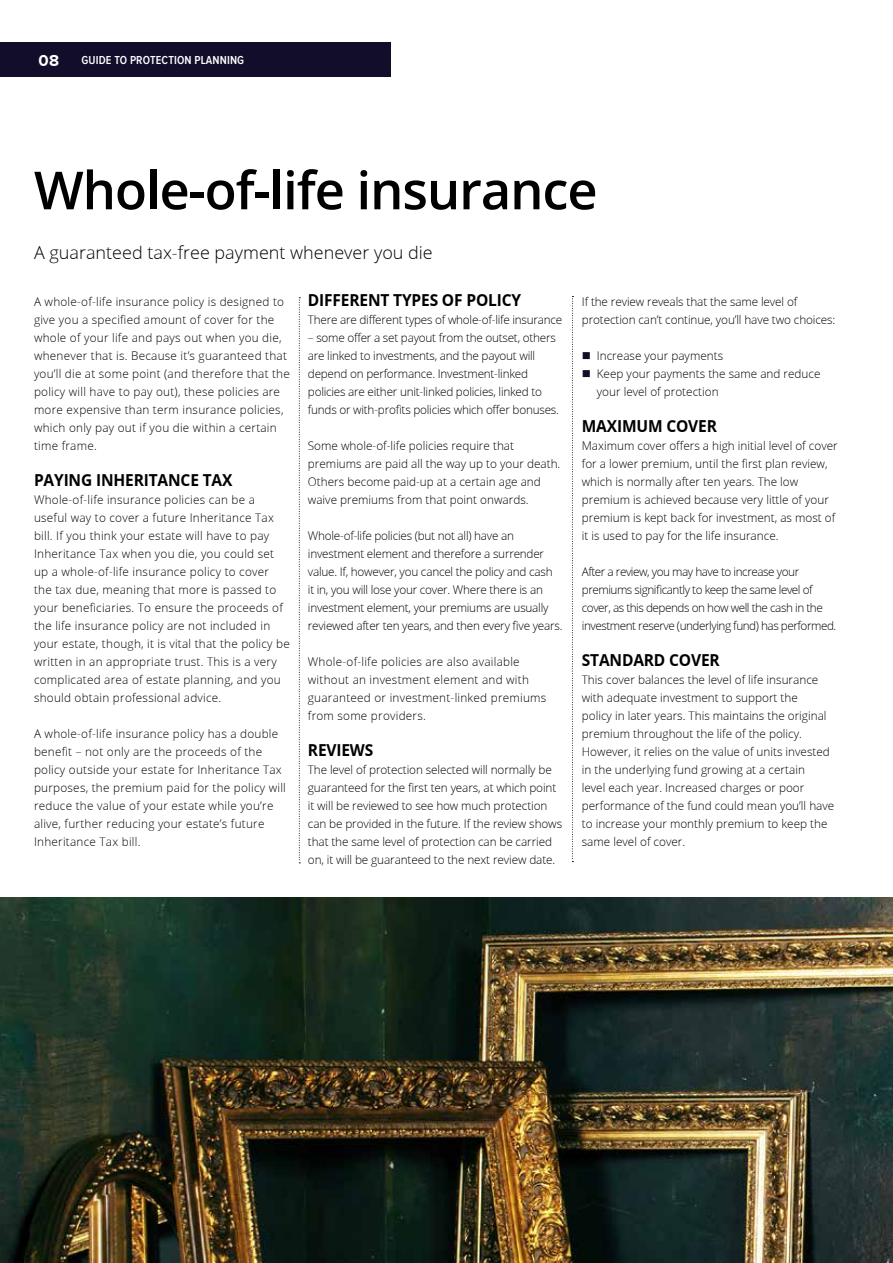
<style>
.page{position:relative;width:893px;height:1263px;background:#fff}
.page>*{position:absolute;margin:0;border:0;box-sizing:border-box;transform-origin:0 0}
.t1{font:600 52.5px "Open Sans";letter-spacing:-.02em;color:#000}
.t2{font:300 18px "Open Sans";color:#000}
.t3{font:700 16.5px "Open Sans";letter-spacing:-.01em;color:#000;scale:.94 1}
.t4{font:700 16.5px "Proxima Nova";color:#fff}
.t5{font:300 12px/18px "Open Sans";letter-spacing:.02em;color:#000}
.t6{font:300 12px/18px "Open Sans";color:#000}
.t7{font:300 12px/18px "Open Sans";letter-spacing:-.02em;color:#000}
.t8{font:300 12px/18px "Open Sans";letter-spacing:-.04em;color:#000}
.t9{font:600 12px "Proxima Nova Cond";letter-spacing:.01em;color:#fff}
.s1{color:#130d2c}
</style>
<div class="page">
<div style="left:0;top:42px;width:390px;height:34px;background:#130d2c"></div>
<img style="left:0;top:897px;width:893px;height:366px">
<svg style="left:299px;top:297px;width:1px;height:566px"></svg>
<svg style="left:572px;top:296px;width:1px;height:566px"></svg>
<h3 class="t4" style="left:39px;top:51px;width:22px">08</h3>
<p class="t9" style="left:82px;top:55px;width:164px">GUIDE TO PROTECTION PLANNING</p>
<h1 class="t1" style="left:34px;top:154px;width:565px">Whole-of-life insurance</h1>
<h2 class="t2" style="left:34px;top:240px;width:400px">A guaranteed tax-free payment whenever you die</h2>
<p class="t5" style="left:34px;top:292px;width:257px">A whole-of-life insurance policy is designed to give you a specified amount of cover for the whole of your life and pays out when you die, whenever that is. Because it’s guaranteed that you’ll die at some point (and therefore that the policy will have to pay out), these policies are more expensive than term insurance policies, which only pay out if you die within a certain time frame.</p>
<h3 class="t3" style="left:34px;top:468px;width:213px">PAYING INHERITANCE TAX</h3>
<p class="t5" style="left:34px;top:490px;width:257px">Whole-of-life insurance policies can be a useful way to cover a future Inheritance Tax bill. If you think your estate will have to pay Inheritance Tax when you die, you could set up a whole-of-life insurance policy to cover the tax due, meaning that more is passed to your beneficiaries. To ensure the proceeds of the life insurance policy are not included in your estate, though, it is vital that the policy be written in an appropriate trust. This is a very complicated area of estate planning, and you should obtain professional advice.</p>
<p class="t5" style="left:34px;top:724px;width:253px">A whole-of-life insurance policy has a double benefit – not only are the proceeds of the policy outside your estate for Inheritance Tax purposes, the premium paid for the policy will reduce the value of your estate while you’re alive, further reducing your estate’s future Inheritance Tax bill.</p>
<h3 class="t3" style="left:308px;top:288px;width:228px">DIFFERENT TYPES OF POLICY</h3>
<p class="t7" style="left:308px;top:310px;width:256px">There are different types of whole-of-life insurance</p>
<p class="t7" style="left:308px;top:328px;width:253px">– some offer a set payout from the outset, others are linked to investments, and the payout will depend on performance. Investment-linked policies are either unit-linked policies, linked to funds or with-profits policies which offer bonuses.</p>
<p class="t6" style="left:308px;top:436px;width:254px">Some whole-of-life policies require that premiums are paid all the way up to your death.<br>Others become paid-up at a certain age and waive premiums from that point onwards.</p>
<p class="t7" style="left:308px;top:526px;width:256px">Whole-of-life policies (but not all) have an investment element and therefore a surrender value. If, however, you cancel the policy and cash<br>it in, you will lose your cover. Where there is an investment element, your premiums are usually reviewed after ten years, and then every five years.</p>
<p class="t5" style="left:308px;top:652px;width:240px">Whole-of-life policies are also available without an investment element and with guaranteed or investment-linked premiums from some providers.</p>
<h3 class="t3" style="left:308px;top:738px;width:71px">REVIEWS</h3>
<p class="t6" style="left:308px;top:760px;width:256px">The level of protection selected will normally be guaranteed for the first ten years, at which point it will be reviewed to see how much protection can be provided in the future. If the review shows that the same level of protection can be carried on, it will be guaranteed to the next review date.</p>
<p class="t6" style="left:582px;top:292px;width:255px">If the review reveals that the same level of protection can’t continue, you’ll have two choices:</p>
<p class="t6" style="left:582px;top:346px;width:143px"><span class="s1">■</span> Increase your payments</p>
<p class="t6" style="left:597px;top:364px;width:225px;text-indent:-15px"><span class="s1">■</span> Keep your payments the same and reduce your level of protection</p>
<h3 class="t3" style="left:582px;top:414px;width:145px">MAXIMUM COVER</h3>
<p class="t6" style="left:582px;top:436px;width:257px">Maximum cover offers a high initial level of cover for a lower premium, until the first plan review, which is normally after ten years. The low premium is achieved because very little of your premium is kept back for investment, as most of it is used to pay for the life insurance.</p>
<p class="t8" style="left:582px;top:562px;width:256px">After a review, you may have to increase your premiums significantly to keep the same level of cover, as this depends on how well the cash in the investment reserve (underlying fund) has performed.</p>
<h3 class="t3" style="left:582px;top:648px;width:148px">STANDARD COVER</h3>
<p class="t6" style="left:582px;top:670px;width:254px">This cover balances the level of life insurance with adequate investment to support the<br>policy in later years. This maintains the original premium throughout the life of the policy.<br>However, it relies on the value of units invested in the underlying fund growing at a certain<br>level each year. Increased charges or poor performance of the fund could mean you’ll have to increase your monthly premium to keep the same level of cover.</p>
</div>
